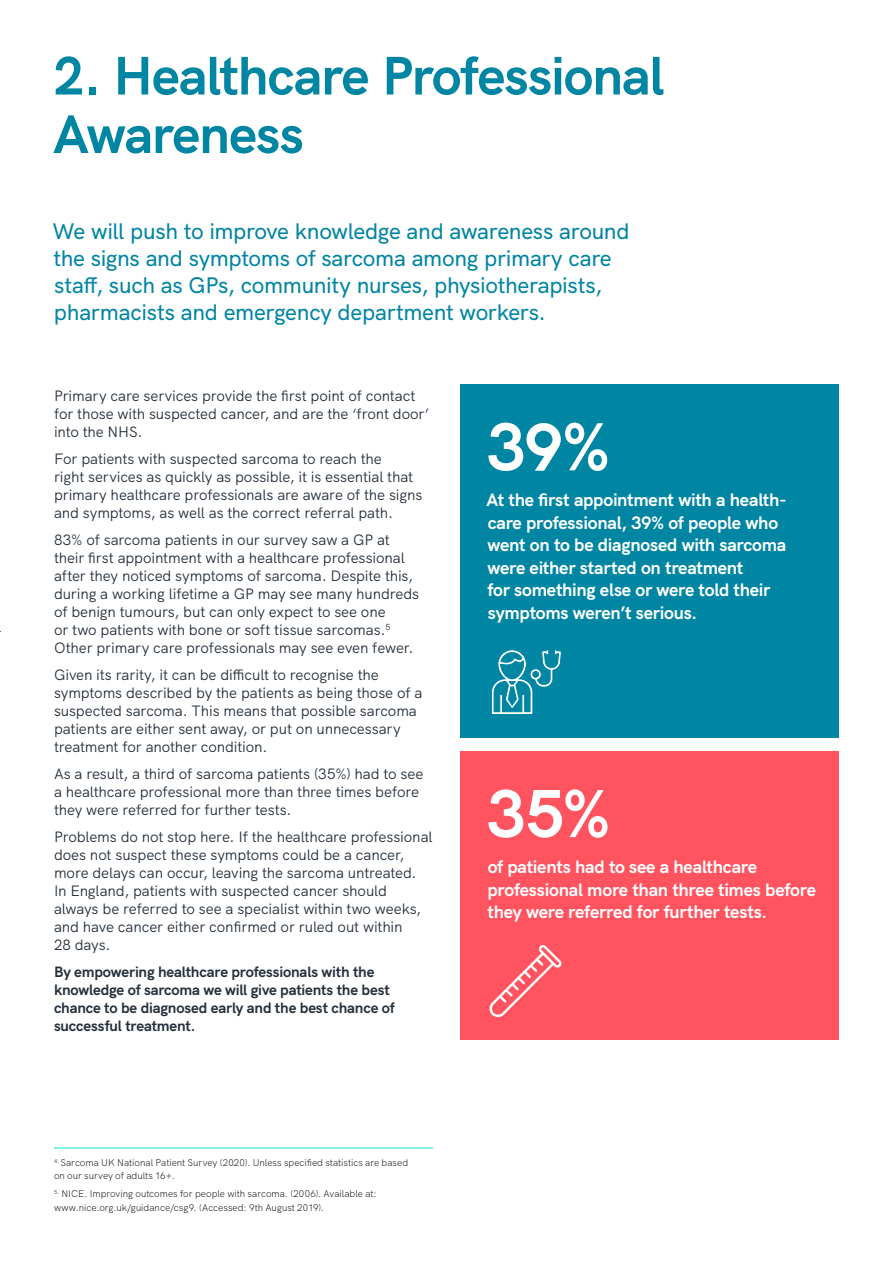
<style>
.page{position:relative;width:893px;height:1263px;background:#fff}
.page>*{position:absolute;margin:0;border:0;box-sizing:border-box;transform-origin:0 0}
.t1{font:700 67.5px "HK Grotesk";color:#fff}
.t2{font:700 54px/58.5px "HK Grotesk";letter-spacing:-.02em;color:#0085a3}
.t3{font:500 22.5px/27px "HK Grotesk";letter-spacing:-.015em;color:#0085a3}
.t4{font:700 18px/22.5px "HK Grotesk";letter-spacing:-.015em;color:#fff}
.t5{font:15px/18px "HK Grotesk";letter-spacing:-.01em;color:#25303b}
.t6{font:700 15px/18px "HK Grotesk";letter-spacing:-.01em;color:#25303b}
.t7{font:300 9.75px/13.5px "HK Grotesk";color:#000}
</style>
<div class="page">
<div style="left:460px;top:385px;width:379px;height:353px;background:#0085a3"></div>
<div style="left:460px;top:752px;width:379px;height:288px;background:#ff545f"></div>
<svg style="left:491px;top:649px;width:71px;height:65px"></svg>
<svg style="left:489px;top:945px;width:73px;height:72px"></svg>
<hr style="left:54px;top:1147px;width:379px;height:1px;background:#00e3c7">
<h2 class="t2" style="left:53px;top:42px;width:613px">2. Healthcare Professional<br>Awareness</h2>
<h3 class="t3" style="left:52px;top:215px;width:579px">We will push to improve knowledge and awareness around the signs and symptoms of sarcoma among primary care staff, such as GPs, community nurses, physiotherapists, pharmacists and emergency department workers.</h3>
<p class="t5" style="left:54px;top:385px;width:377px">Primary care services provide the first point of contact for those with suspected cancer, and are the ‘front door’ into the NHS.</p>
<p class="t5" style="left:54px;top:448px;width:370px">For patients with suspected sarcoma to reach the<br>right services as quickly as possible, it is essential that primary healthcare professionals are aware of the signs and symptoms, as well as the correct referral path.</p>
<p class="t5" style="left:54px;top:529px;width:367px">83% of sarcoma patients in our survey saw a GP at their first appointment with a healthcare professional after they noticed symptoms of sarcoma. Despite this, during a working lifetime a GP may see many hundreds of benign tumours, but can only expect to see one<br>or two patients with bone or soft tissue sarcomas.<sup>5<br></sup>Other primary care professionals may see even fewer.</p>
<p class="t5" style="left:54px;top:664px;width:370px">Given its rarity, it can be difficult to recognise the symptoms described by the patients as being those of a suspected sarcoma. This means that possible sarcoma patients are either sent away, or put on unnecessary treatment for another condition.</p>
<p class="t5" style="left:54px;top:763px;width:371px">As a result, a third of sarcoma patients (35%) had to see a healthcare professional more than three times before they were referred for further tests.</p>
<p class="t5" style="left:54px;top:826px;width:380px">Problems do not stop here. If the healthcare professional does not suspect these symptoms could be a cancer, more delays can occur, leaving the sarcoma untreated.<br>In England, patients with suspected cancer should always be referred to see a specialist within two weeks, and have cancer either confirmed or ruled out within<br>28 days.</p>
<p class="t6" style="left:54px;top:961px;width:342px">By empowering healthcare professionals with the knowledge of sarcoma we will give patients the best chance to be diagnosed early and the best chance of successful treatment.</p>
<p class="t7" style="left:54px;top:1155px;width:356px"><sup>4.</sup> Sarcoma UK National Patient Survey (2020). Unless specified statistics are based on our survey of adults 16+.</p>
<p class="t7" style="left:54px;top:1186px;width:324px"><sup>5.</sup> NICE. Improving outcomes for people with sarcoma. (2006). Available at: www.nice.org.uk/guidance/csg9. (Accessed: 9th August 2019).</p>
<h1 class="t1" style="left:486px;top:394px;width:125px">39%</h1>
<p class="t4" style="left:487px;top:487px;width:302px">At the first appointment with a health&shy;care professional, 39% of people who went on to be diagnosed with sarcoma were either started on treatment<br>for something else or were told their symptoms weren’t serious.</p>
<h1 class="t1" style="left:486px;top:761px;width:125px">35%</h1>
<p class="t4" style="left:487px;top:854px;width:330px">of patients had to see a healthcare professional more than three times before they were referred for further tests.</p>
</div>
